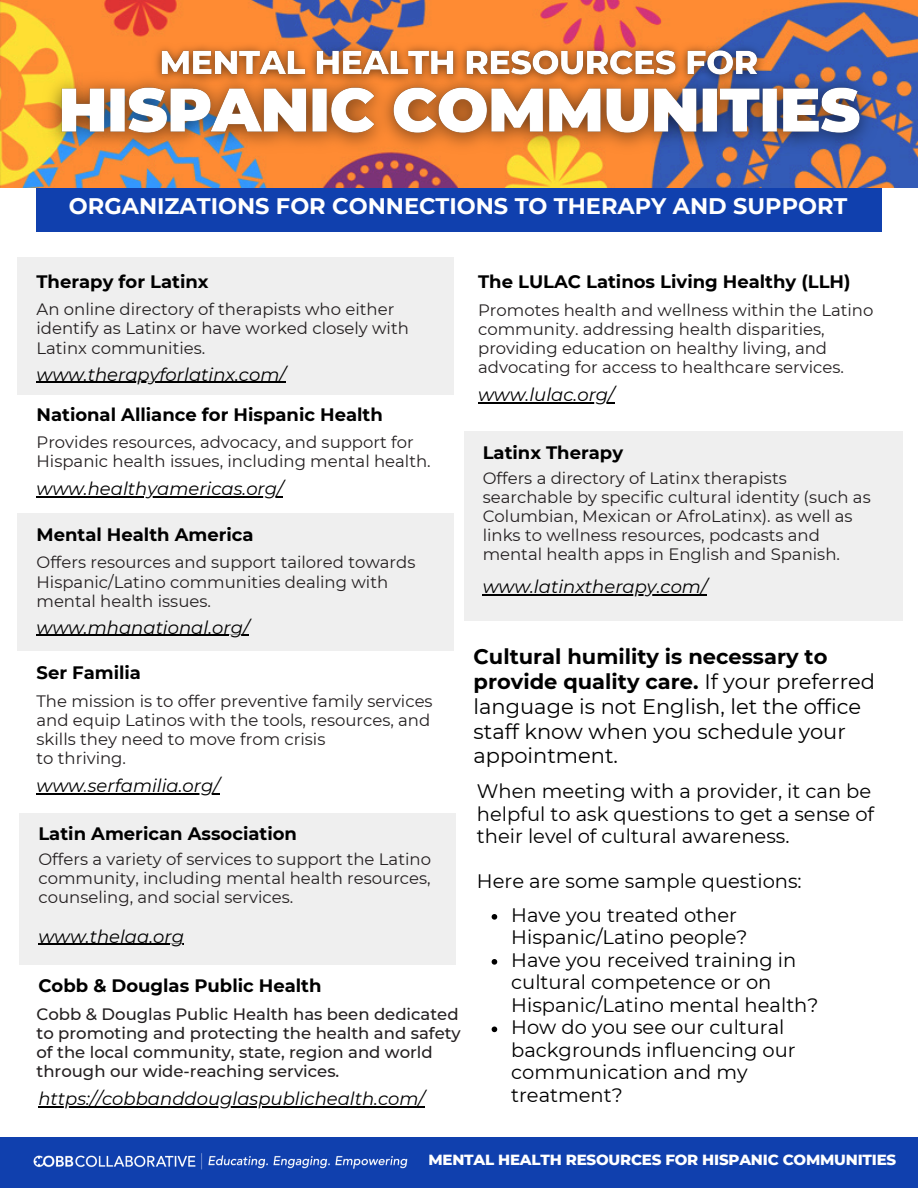
<style>
.page{position:relative;width:918px;height:1188px;background:#fff}
.page>*{position:absolute;margin:0;border:0;box-sizing:border-box;transform-origin:0 0}
.t1{font:700 22.5px "Montserrat";color:#fff}
.t2{font:21px/24.8px "Montserrat";color:#000}
.t3{font:19.5px/22.5px "Montserrat";color:#000}
.t4{font:italic 18px "Montserrat";color:#000}
.t5{font:700 18px "Montserrat";color:#000}
.t6{font:16.5px/19.2px "Montserrat";color:#231f20}
.t7{font:500 16.5px/19.2px "Montserrat";color:#231f20}
.t8{font:800 15px "Montserrat";letter-spacing:-.015em;color:#fff}
.s1{font-weight:700}
</style>
<div class="page">
<div style="left:0;top:1137px;width:918px;height:51px;background:#1040ae"></div>
<img style="left:33px;top:1153px;width:375px;height:17px">
<div style="left:17px;top:257px;width:437px;height:138px;background:#efefef"></div>
<div style="left:17px;top:513px;width:437px;height:138px;background:#efefef"></div>
<div style="left:465px;top:431px;width:438px;height:189px;background:#efefef"></div>
<div style="left:37px;top:188px;width:844px;height:44px;background:#1040ae"></div>
<div style="left:19px;top:813px;width:437px;height:152px;background:#efefef"></div>
<img style="left:0;top:0;width:918px;height:188px">
<hr style="left:37px;top:382px;width:249px;height:1px;background:#000">
<hr style="left:37px;top:496px;width:246px;height:2px;background:#000">
<hr style="left:37px;top:635px;width:212px;height:1px;background:#000">
<hr style="left:478px;top:402px;width:136px;height:1px;background:#000">
<hr style="left:483px;top:594px;width:224px;height:2px;background:#000">
<img style="left:147px;top:35px;width:627px;height:26px">
<img style="left:33px;top:61px;width:855px;height:102px">
<hr style="left:37px;top:793px;width:183px;height:1px;background:#000">
<hr style="left:38px;top:1106px;width:387px;height:1px;background:#000">
<hr style="left:38px;top:944px;width:146px;height:1px;background:#000">
<svg style="left:492px;top:914px;width:5px;height:6px"></svg>
<svg style="left:492px;top:959px;width:5px;height:6px"></svg>
<svg style="left:492px;top:1027px;width:5px;height:5px"></svg>
<h1 class="t1" style="left:69px;top:192px;width:780px">ORGANIZATIONS FOR CONNECTIONS TO THERAPY AND SUPPORT</h1>
<h5 class="t5" style="left:37px;top:270px;width:174px">Therapy for Latinx</h5>
<h4 class="t6" style="left:37px;top:300px;width:374px">An online directory of therapists who either identify as Latinx or have worked closely with<br>Latinx communities.</h4>
<h4 class="t4" style="left:37px;top:363px;width:250px">www.therapyforlatinx.com/</h4>
<h4 class="t5" style="left:37px;top:404px;width:348px">National Alliance for Hispanic Health</h4>
<h5 class="t6" style="left:37px;top:433px;width:396px">Provides resources, advocacy, and support for<br>Hispanic health issues, including mental health.</h5>
<h5 class="t4" style="left:37px;top:478px;width:248px">www.healthyamericas.org/</h5>
<h5 class="t5" style="left:37px;top:524px;width:219px">Mental Health America</h5>
<h4 class="t6" style="left:37px;top:553px;width:380px">Offers resources and support tailored towards<br>Hispanic/Latino communities dealing with mental health issues.</h4>
<h5 class="t4" style="left:37px;top:616px;width:214px">www.mhanational.org/</h5>
<h4 class="t5" style="left:37px;top:662px;width:106px">Ser Familia</h4>
<h5 class="t6" style="left:37px;top:692px;width:398px">The mission is to offer preventive family services and equip Latinos with the tools, resources, and skills they need to move from crisis<br>to thriving.</h5>
<h5 class="t4" style="left:37px;top:775px;width:185px">www.serfamilia.org/</h5>
<h5 class="t5" style="left:38px;top:823px;width:260px">Latin American Association</h5>
<h5 class="t6" style="left:38px;top:850px;width:394px;text-align:justify">Offers a variety of services to support the Latino community, including mental health resources, counseling, and social services.</h5>
<p class="t4" style="left:38px;top:925px;width:147px">www.thelaa.org</p>
<h3 class="t5" style="left:38px;top:974px;width:285px">Cobb &amp; Douglas Public Health</h3>
<h3 class="t7" style="left:37px;top:1004px;width:426px">Cobb &amp; Douglas Public Health has been dedicated to promoting and protecting the health and safety of the local community, state, region and world through our wide-reaching services.</h3>
<h4 class="t4" style="left:38px;top:1088px;width:388px">https://cobbanddouglaspublichealth.com/</h4>
<h5 class="t5" style="left:478px;top:270px;width:374px">The LULAC Latinos Living Healthy (LLH)</h5>
<h5 class="t6" style="left:478px;top:300px;width:397px">Promotes health and wellness within the Latino community. addressing health disparities, providing education on healthy living, and advocating for access to healthcare services.</h5>
<h5 class="t4" style="left:478px;top:383px;width:138px">www.lulac.org/</h5>
<h4 class="t5" style="left:483px;top:442px;width:142px">Latinx Therapy</h4>
<h5 class="t6" style="left:483px;top:468px;width:390px">Offers a directory of Latinx therapists searchable by specific cultural identity (such as Columbian, Mexican or AfroLatinx). as well as links to wellness resources, podcasts and mental health apps in English and Spanish.</h5>
<h5 class="t4" style="left:483px;top:576px;width:226px">www.latinxtherapy.com/</h5>
<p class="t2" style="left:474px;top:644px;width:403px"><span class="s1">Cultural humility is necessary to provide quality care.</span> If your preferred language is not English, let the office staff know when you schedule your appointment.</p>
<p class="t3" style="left:477px;top:780px;width:399px">When meeting with a provider, it can be helpful to ask questions to get a sense of their level of cultural awareness.</p>
<h4 class="t3" style="left:477px;top:870px;width:326px">Here are some sample questions:</h4>
<h4 class="t3" style="left:511px;top:904px;width:238px">Have you treated other<br>Hispanic/Latino people?</h4>
<h5 class="t3" style="left:511px;top:949px;width:309px">Have you received training in cultural competence or on<br>Hispanic/Latino mental health?</h5>
<p class="t3" style="left:511px;top:1016px;width:286px">How do you see our cultural backgrounds influencing our communication and my treatment?</p>
<h3 class="t8" style="left:428px;top:1151px;width:469px">MENTAL HEALTH RESOURCES FOR HISPANIC COMMUNITIES</h3>
</div>
